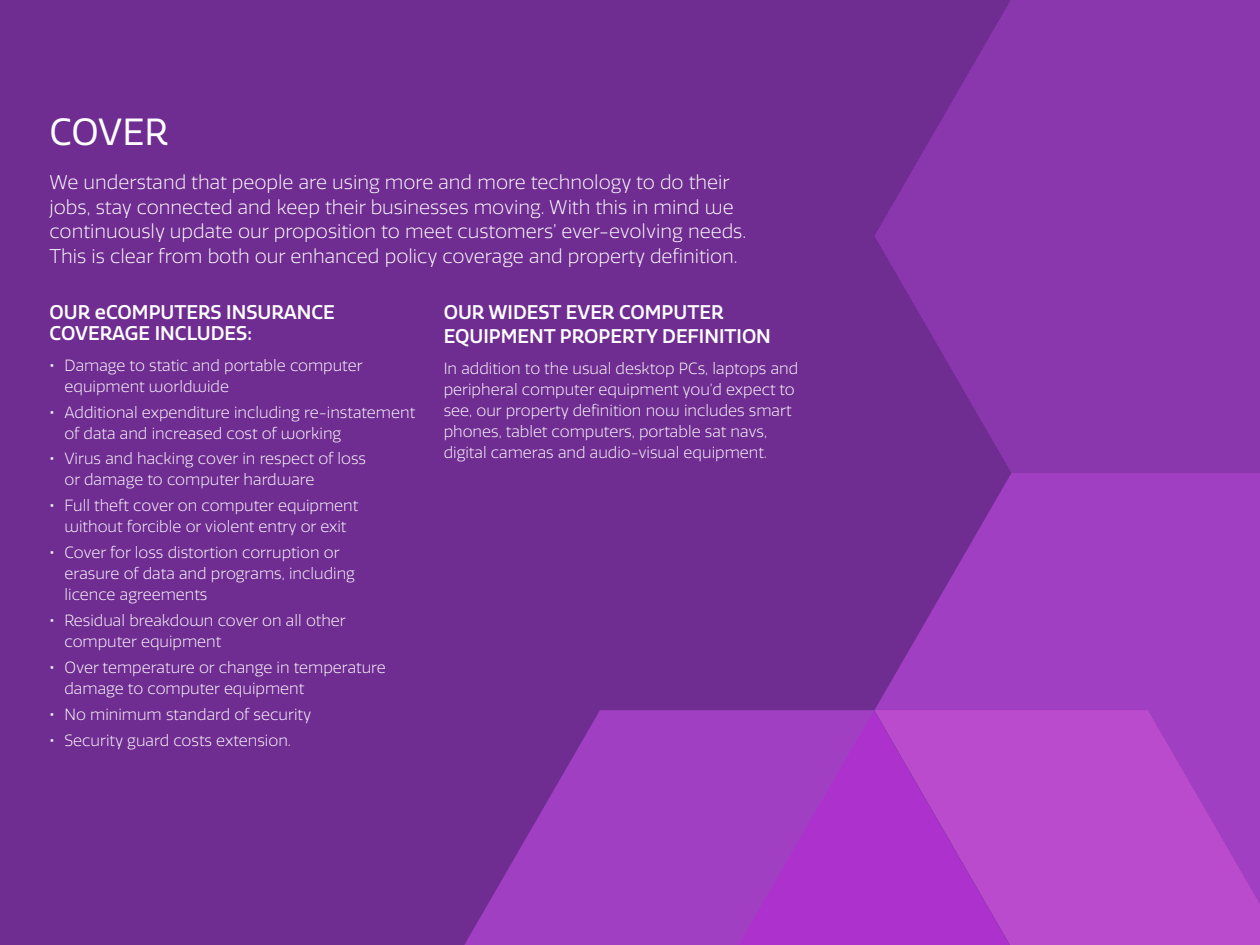
<style>
.page{position:relative;width:1260px;height:945px;background:#6f2c91}
.page>*{position:absolute;margin:0;border:0;box-sizing:border-box;transform-origin:0 0}
.t1{font:36.75px "RSA Sans";letter-spacing:-.005em;color:#fff}
.t2{font:300 19.25px/24.5px "RSA Sans";color:#fff}
.t3{font:500 19.25px/21px "RSA Sans";color:#fff}
.t4{font:300 15.75px/21px "RSA Sans";color:#fff}
.s1{font-weight:500}
</style>
<div class="page">
<svg style="left:875px;top:473px;width:385px;height:472px;background:#a240c0"></svg>
<svg style="left:875px;top:0;width:385px;height:473px;fill:#8a36ac"></svg>
<svg style="left:464px;top:710px;width:273px;height:235px;fill:#a03fc2"></svg>
<svg style="left:737px;top:710px;width:274px;height:235px;background:#ac3bc9"></svg>
<h1 class="t1" style="left:50px;top:110px;width:119px">COVER</h1>
<p class="t2" style="left:50px;top:171px;width:698px">We understand that people are using more and more technology to do their jobs, stay connected and keep their businesses moving. With this in mind we continuously update our proposition to meet customers’ ever-evolving needs.<br>This is clear from both our enhanced policy coverage and property definition.</p>
<p class="t3" style="left:50px;top:301px;width:287px">OUR eCOMPUTERS INSURANCE<br>COVERAGE INCLUDES:</p>
<p class="t4" style="left:64px;top:355px;width:300px;text-indent:-15px"><span class="s1">•</span> Damage to static and portable computer equipment worldwide</p>
<p class="t4" style="left:64px;top:402px;width:352px;text-indent:-15px"><span class="s1">•</span> Additional expenditure including re-instatement of data and increased cost of working</p>
<p class="t4" style="left:64px;top:449px;width:303px;text-indent:-15px"><span class="s1">•</span> Virus and hacking cover in respect of loss or damage to computer hardware</p>
<p class="t4" style="left:50px;top:496px;width:310px;text-align:center"><span class="s1">•</span> Full theft cover on computer equipment without forcible or violent entry or exit</p>
<p class="t4" style="left:64px;top:542px;width:292px;text-indent:-15px"><span class="s1">•</span> Cover for loss distortion corruption or erasure of data and programs, including licence agreements</p>
<p class="t4" style="left:64px;top:610px;width:283px;text-indent:-15px"><span class="s1">•</span> Residual breakdown cover on all other computer equipment</p>
<p class="t4" style="left:64px;top:657px;width:323px;text-indent:-15px"><span class="s1">•</span> Over temperature or change in temperature damage to computer equipment</p>
<p class="t4" style="left:50px;top:704px;width:263px"><span class="s1">•</span> No minimum standard of security</p>
<p class="t4" style="left:50px;top:730px;width:243px"><span class="s1">•</span> Security guard costs extension.</p>
<p class="t3" style="left:444px;top:300px;width:329px;line-height:24.5px">OUR WIDEST EVER COMPUTER<br>EQUIPMENT PROPERTY DEFINITION</p>
<p class="t4" style="left:444px;top:358px;width:356px">In addition to the usual desktop PCs, laptops and peripheral computer equipment you’d expect to see, our property definition now includes smart phones, tablet computers, portable sat navs, digital cameras and audio-visual equipment.</p>
</div>
